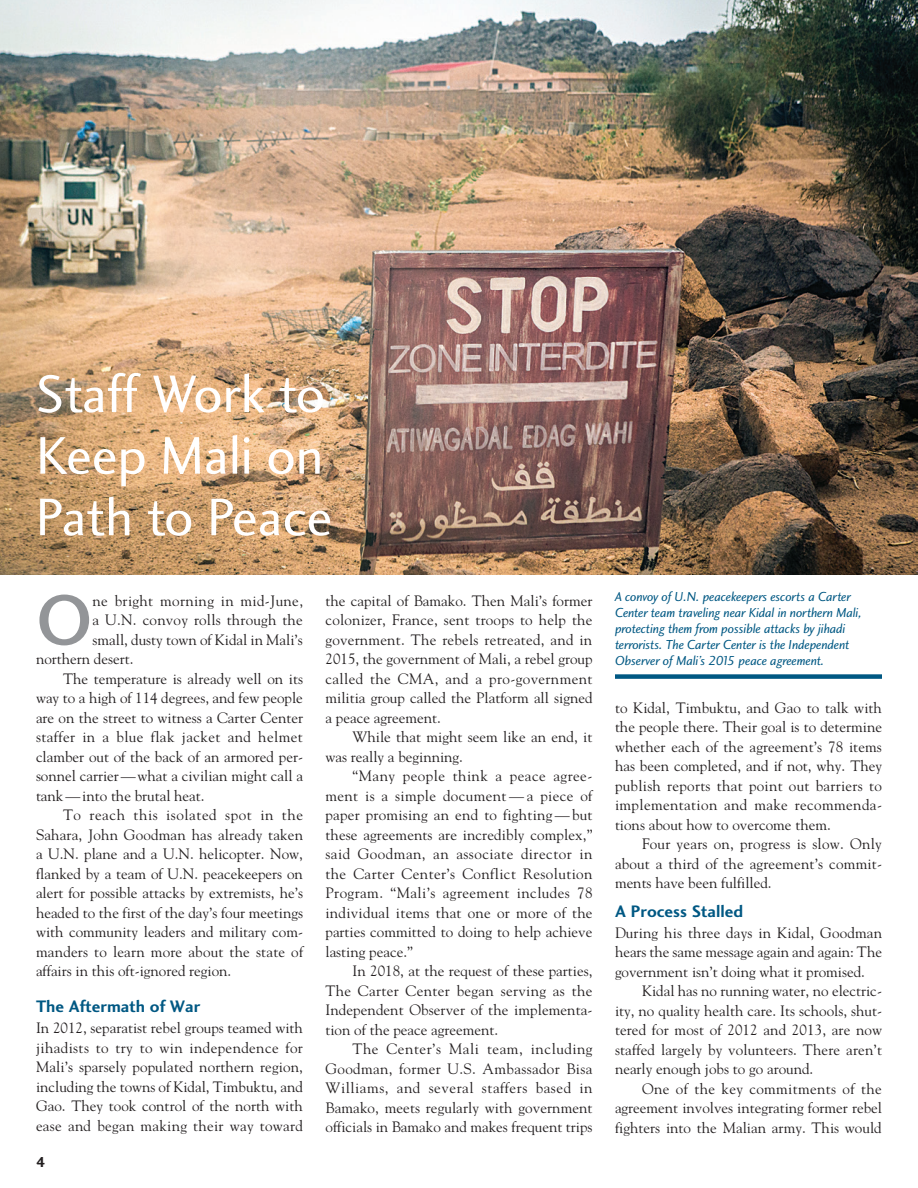
<style>
.page{position:relative;width:918px;height:1188px;background:#fff}
.page>*{position:absolute;margin:0;border:0;box-sizing:border-box;transform-origin:0 0}
.New_Body{font:73.5px "Charlotte Sans Medium Plain";color:#939598}
.New_Head{font:54.75px/61.5px "Charlotte Sans Book Plain";color:#fff}
.Subhead{font:17.25px "Charlotte Sans Bold Plain";color:#005883}
.New_Body-2{font:15px/19.5px "Goudy";color:#231f20;text-align:justify}
.New_Body-3{font:15px "Goudy";letter-spacing:.025em;color:#231f20}
.t1{font:15px "Charlotte Sans Bold Plain";color:#231f20}
.New_Caption_with_Rul{font:13.5px/16.2px "Charlotte Sans Book Italic Plain";letter-spacing:-.01em;color:#005883}
</style>
<div class="page">
<img style="left:0;top:0;width:918px;height:575px">
<div style="left:615px;top:674px;width:267px;height:5px;background:#005883"></div>
<p class="New_Head" style="left:36px;top:362px;width:298px">Staff Work to<br>Keep Mali on<br>Path to Peace</p>
<p class="New_Body" style="left:36px;top:576px;width:58px">O</p>
<p class="New_Body-3" style="left:93px;top:591px;width:212px">ne bright morning in mid-June,</p>
<p class="New_Body-2" style="left:93px;top:610px;width:212px">a U.N. convoy rolls through the</p>
<p class="New_Body-2" style="left:93px;top:629px;width:212px">small, dusty town of Kidal in Mali’s</p>
<p class="New_Body-2" style="left:36px;top:649px;width:99px">northern desert.</p>
<p class="New_Body-2" style="left:36px;top:668px;width:269px;text-indent:27px">The temperature is already well on its way to a high of 114 degrees, and few people are on the street to witness a Carter Center staffer in a blue flak jacket and helmet clamber out of the back of an armored per&shy;sonnel carrier—what a civilian might call a tank—into the brutal heat.</p>
<p class="New_Body-2" style="left:36px;top:805px;width:269px;text-indent:27px">To reach this isolated spot in the Sahara, John Goodman has already taken a U.N. plane and a U.N. helicopter. Now, flanked by a team of U.N. peacekeepers on alert for possible attacks by extremists, he’s headed to the first of the day’s four meetings with community leaders and military com&shy;manders to learn more about the state of affairs in this oft-ignored region.</p>
<p class="Subhead" style="left:36px;top:996px;width:166px">The Aftermath of War</p>
<p class="New_Body-2" style="left:36px;top:1018px;width:269px">In 2012, separatist rebel groups teamed with jihadists to try to win independence for Mali’s sparsely populated northern region, including the towns of Kidal, Timbuktu, and Gao. They took control of the north with ease and began making their way toward</p>
<p class="t1" style="left:36px;top:1153px;width:11px">4</p>
<p class="New_Body-2" style="left:326px;top:590px;width:269px">the capital of Bamako. Then Mali’s former colonizer, France, sent troops to help the government. The rebels retreated, and in 2015, the government of Mali, a rebel group called the CMA, and a pro-government militia group called the Platform all signed a peace agreement.</p>
<p class="New_Body-2" style="left:326px;top:727px;width:268px;text-indent:27px">While that might seem like an end, it was really a beginning.</p>
<p class="New_Body-2" style="left:326px;top:766px;width:269px;text-indent:27px">“Many people think a peace agree&shy;ment is a simple document — a piece of paper promising an end to fighting—but these agreements are incredibly complex,” said Goodman, an associate director in the Carter Center’s Conflict Resolution Program. “Mali’s agreement includes 78 individual items that one or more of the parties committed to doing to help achieve lasting peace.”</p>
<p class="New_Body-2" style="left:326px;top:961px;width:269px;text-indent:27px">In 2018, at the request of these parties, The Carter Center began serving as the Independent Observer of the implementa&shy;tion of the peace agreement.</p>
<p class="New_Body-2" style="left:326px;top:1039px;width:269px;text-indent:27px">The Center’s Mali team, including Goodman, former U.S. Ambassador Bisa Williams, and several staffers based in Bamako, meets regularly with government officials in Bamako and makes frequent trips</p>
<p class="New_Caption_with_Rul" style="left:615px;top:588px;width:248px">A convoy of U.N. peacekeepers escorts a Carter Center team traveling near Kidal in northern Mali, protecting them from possible attacks by jihadi terrorists. The Carter Center is the Independent Observer of Mali’s 2015 peace agreement.</p>
<p class="New_Body-2" style="left:615px;top:697px;width:269px">to Kidal, Timbuktu, and Gao to talk with the people there. Their goal is to determine whether each of the agreement’s 78 items has been completed, and if not, why. They publish reports that point out barriers to implementation and make recommenda&shy;tions about how to overcome them.</p>
<p class="New_Body-2" style="left:615px;top:834px;width:268px;text-indent:27px">Four years on, progress is slow. Only about a third of the agreement’s commit&shy;ments have been fulfilled.</p>
<p class="Subhead" style="left:615px;top:901px;width:130px">A Process Stalled</p>
<p class="New_Body-2" style="left:615px;top:922px;width:269px">During his three days in Kidal, Goodman hears the same message again and again: The government isn’t doing what it promised.</p>
<p class="New_Body-2" style="left:615px;top:981px;width:269px;text-indent:27px">Kidal has no running water, no electric&shy;ity, no quality health care. Its schools, shut&shy;tered for most of 2012 and 2013, are now staffed largely by volunteers. There aren’t nearly enough jobs to go around.</p>
<p class="New_Body-2" style="left:615px;top:1078px;width:269px;text-indent:27px">One of the key commitments of the agreement involves integrating former rebel fighters into the Malian army. This would</p>
</div>
